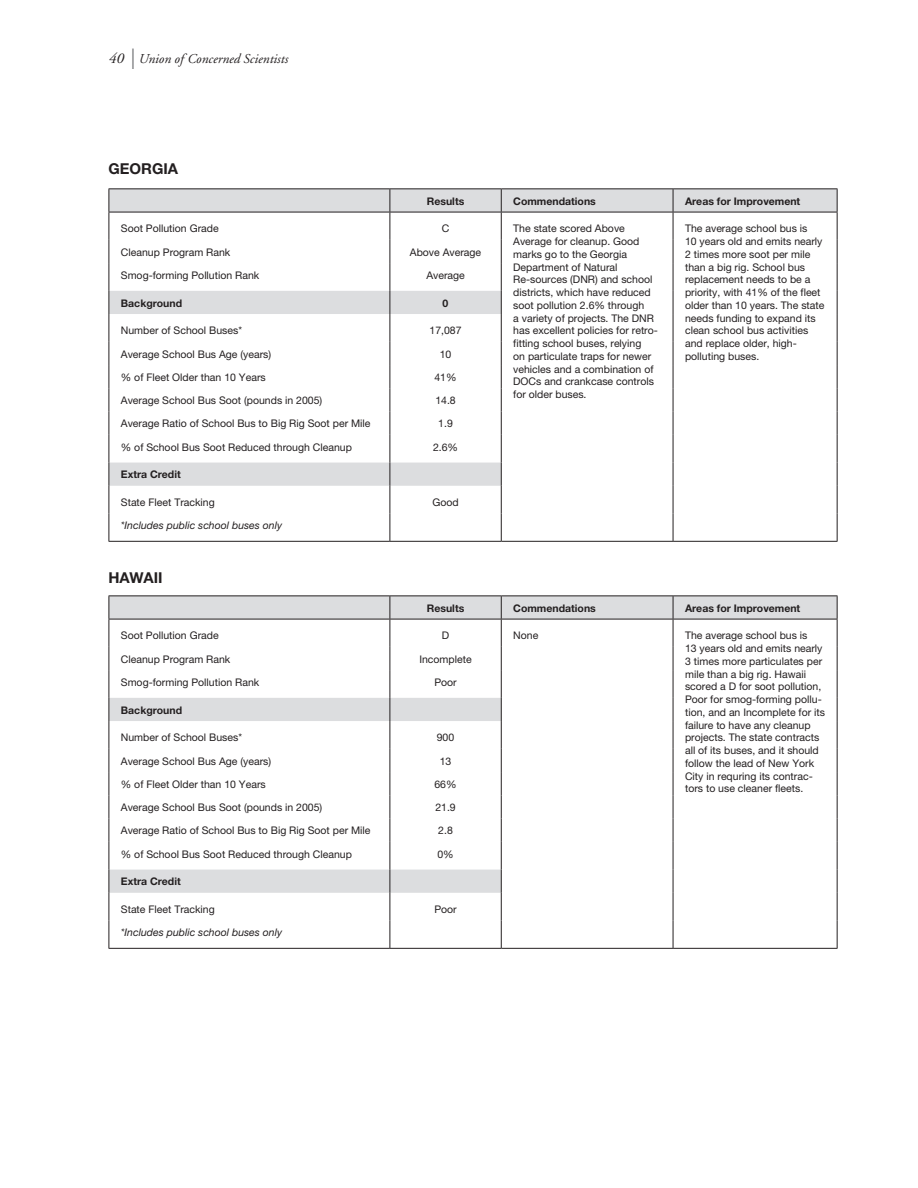
<style>
.page{position:relative;width:918px;height:1188px;background:#fff}
.page>*{position:absolute;margin:0;border:0;box-sizing:border-box;transform-origin:0 0}
.t1{font:700 15px "Helvetica Neue";color:#231f20}
.t2{font:italic 13.5px "Adobe Garamond";color:#231f20}
.t3{font:10.5px/12.8px "Helvetica Neue";color:#231f20}
.t4{font:700 10.5px "Helvetica Neue";color:#231f20}
.t5{font:italic 10.5px "Helvetica Neue";color:#231f20}
.s1{font-size:15px}
.s2{font-family:"Futura BT";font-weight:300;font-style:normal;font-stretch:condensed;font-size:27px;color:#6c6d70}
</style>
<div class="page">
<svg style="left:110px;top:189px;width:727px;height:297px"></svg>
<svg style="left:390px;top:189px;width:1px;height:352px"></svg>
<svg style="left:501px;top:189px;width:1px;height:352px"></svg>
<svg style="left:673px;top:189px;width:1px;height:352px"></svg>
<hr style="left:109px;top:188px;width:281px;height:1px;background:#231f20">
<hr style="left:390px;top:188px;width:111px;height:1px;background:#231f20">
<hr style="left:501px;top:188px;width:172px;height:1px;background:#231f20">
<hr style="left:673px;top:188px;width:165px;height:1px;background:#231f20">
<hr style="left:109px;top:212px;width:281px;height:1px;background:#231f20">
<hr style="left:390px;top:212px;width:111px;height:1px;background:#231f20">
<hr style="left:501px;top:212px;width:172px;height:1px;background:#231f20">
<hr style="left:673px;top:212px;width:165px;height:1px;background:#231f20">
<hr style="left:109px;top:541px;width:281px;height:1px;background:#231f20">
<hr style="left:390px;top:541px;width:111px;height:1px;background:#231f20">
<hr style="left:501px;top:541px;width:172px;height:1px;background:#231f20">
<hr style="left:673px;top:541px;width:165px;height:1px;background:#231f20">
<svg style="left:837px;top:189px;width:1px;height:352px"></svg>
<svg style="left:109px;top:189px;width:1px;height:352px"></svg>
<svg style="left:110px;top:596px;width:727px;height:297px"></svg>
<svg style="left:390px;top:596px;width:1px;height:352px"></svg>
<svg style="left:501px;top:596px;width:1px;height:352px"></svg>
<svg style="left:673px;top:596px;width:1px;height:352px"></svg>
<hr style="left:109px;top:595px;width:281px;height:1px;background:#231f20">
<hr style="left:390px;top:595px;width:111px;height:1px;background:#231f20">
<hr style="left:501px;top:595px;width:172px;height:1px;background:#231f20">
<hr style="left:673px;top:595px;width:165px;height:1px;background:#231f20">
<hr style="left:109px;top:619px;width:281px;height:1px;background:#231f20">
<hr style="left:390px;top:619px;width:111px;height:1px;background:#231f20">
<hr style="left:501px;top:619px;width:172px;height:1px;background:#231f20">
<hr style="left:673px;top:619px;width:165px;height:1px;background:#231f20">
<hr style="left:109px;top:948px;width:281px;height:1px;background:#231f20">
<hr style="left:390px;top:948px;width:111px;height:1px;background:#231f20">
<hr style="left:501px;top:948px;width:172px;height:1px;background:#231f20">
<hr style="left:673px;top:948px;width:165px;height:1px;background:#231f20">
<svg style="left:837px;top:596px;width:1px;height:352px"></svg>
<svg style="left:109px;top:596px;width:1px;height:352px"></svg>
<p class="t2" style="left:109px;top:52px;width:181px"><span class="s1">40</span> <span class="s2">l</span> Union of Concerned Scientists</p>
<h1 class="t1" style="left:109px;top:159px;width:22px">Georgia</h1>
<p class="t4" style="left:427px;top:194px;width:39px">Results</p>
<p class="t4" style="left:513px;top:194px;width:84px">Commendations</p>
<p class="t4" style="left:685px;top:194px;width:117px">Areas for Improvement</p>
<p class="t3" style="left:121px;top:222px;width:99px">Soot Pollution Grade</p>
<p class="t3" style="left:442px;top:222px;width:8px">C</p>
<p class="t3" style="left:513px;top:222px;width:146px">The state scored Above<br>Average for cleanup. Good marks go to the Georgia<br>Department of Natural<br>Re-sources (DNR) and school districts, which have reduced soot pollution 2.6% through<br>a variety of projects. The DNR has excellent policies for retro&shy;fitting school buses, relying<br>on particulate traps for newer vehicles and a combination of<br>DOCs and crankcase controls for older buses.</p>
<p class="t3" style="left:685px;top:222px;width:141px">The average school bus is<br>10 years old and emits nearly<br>2 times more soot per mile than a big rig. School bus replacement needs to be a priority, with 41% of the fleet older than 10 years. The state needs funding to expand its clean school bus activities and replace older, high&shy;polluting buses.</p>
<p class="t3" style="left:121px;top:245px;width:111px">Cleanup Program Rank</p>
<p class="t3" style="left:410px;top:245px;width:73px">Above Average</p>
<p class="t3" style="left:121px;top:269px;width:140px">Smog-forming Pollution Rank</p>
<p class="t3" style="left:426px;top:269px;width:40px">Average</p>
<p class="t4" style="left:121px;top:296px;width:63px">Background</p>
<p class="t4" style="left:443px;top:296px;width:7px">0</p>
<p class="t3" style="left:121px;top:324px;width:123px">Number of School Buses*</p>
<p class="t3" style="left:430px;top:324px;width:34px">17,087</p>
<p class="t3" style="left:121px;top:347px;width:152px">Average School Bus Age (years)</p>
<p class="t3" style="left:440px;top:347px;width:13px">10</p>
<p class="t3" style="left:121px;top:371px;width:146px">% of Fleet Older than 10 Years</p>
<p class="t3" style="left:434px;top:371px;width:24px">41%</p>
<p class="t3" style="left:121px;top:394px;width:203px">Average School Bus Soot (pounds in 2005)</p>
<p class="t3" style="left:435px;top:394px;width:22px">14.8</p>
<p class="t3" style="left:121px;top:417px;width:251px">Average Ratio of School Bus to Big Rig Soot per Mile</p>
<p class="t3" style="left:438px;top:417px;width:16px">1.9</p>
<p class="t3" style="left:121px;top:440px;width:233px">% of School Bus Soot Reduced through Cleanup</p>
<p class="t3" style="left:433px;top:440px;width:27px">2.6%</p>
<p class="t4" style="left:121px;top:468px;width:61px">Extra Credit</p>
<p class="t3" style="left:121px;top:496px;width:95px">State Fleet Tracking</p>
<p class="t3" style="left:432px;top:496px;width:28px">Good</p>
<p class="t5" style="left:121px;top:519px;width:163px">*Includes public school buses only</p>
<h1 class="t1" style="left:109px;top:569px;width:43px">Hawaii</h1>
<p class="t4" style="left:427px;top:601px;width:39px">Results</p>
<p class="t4" style="left:513px;top:601px;width:84px">Commendations</p>
<p class="t4" style="left:685px;top:601px;width:117px">Areas for Improvement</p>
<p class="t3" style="left:121px;top:629px;width:99px">Soot Pollution Grade</p>
<p class="t3" style="left:442px;top:629px;width:9px">D</p>
<p class="t3" style="left:513px;top:629px;width:27px">None</p>
<p class="t3" style="left:685px;top:629px;width:142px">The average school bus is<br>13 years old and emits nearly<br>3 times more particulates per mile than a big rig. Hawaii scored a D for soot pollution,<br>Poor for smog-forming pollu&shy;tion, and an Incomplete for its failure to have any cleanup projects. The state contracts all of its buses, and it should follow the lead of New York<br>City in requring its contrac&shy;tors to use cleaner fleets.</p>
<p class="t3" style="left:121px;top:652px;width:111px">Cleanup Program Rank</p>
<p class="t3" style="left:419px;top:652px;width:54px">Incomplete</p>
<p class="t3" style="left:121px;top:676px;width:140px">Smog-forming Pollution Rank</p>
<p class="t3" style="left:434px;top:676px;width:24px">Poor</p>
<p class="t4" style="left:121px;top:703px;width:63px">Background</p>
<p class="t3" style="left:121px;top:731px;width:123px">Number of School Buses*</p>
<p class="t3" style="left:437px;top:731px;width:19px">900</p>
<p class="t3" style="left:121px;top:754px;width:152px">Average School Bus Age (years)</p>
<p class="t3" style="left:440px;top:754px;width:13px">13</p>
<p class="t3" style="left:121px;top:778px;width:146px">% of Fleet Older than 10 Years</p>
<p class="t3" style="left:434px;top:778px;width:24px">66%</p>
<p class="t3" style="left:121px;top:801px;width:203px">Average School Bus Soot (pounds in 2005)</p>
<p class="t3" style="left:435px;top:801px;width:22px">21.9</p>
<p class="t3" style="left:121px;top:824px;width:251px">Average Ratio of School Bus to Big Rig Soot per Mile</p>
<p class="t3" style="left:438px;top:824px;width:16px">2.8</p>
<p class="t3" style="left:121px;top:847px;width:233px">% of School Bus Soot Reduced through Cleanup</p>
<p class="t3" style="left:437px;top:847px;width:18px">0%</p>
<p class="t4" style="left:121px;top:875px;width:61px">Extra Credit</p>
<p class="t3" style="left:121px;top:903px;width:95px">State Fleet Tracking</p>
<p class="t3" style="left:434px;top:903px;width:24px">Poor</p>
<p class="t5" style="left:121px;top:926px;width:163px">*Includes public school buses only</p>
</div>
